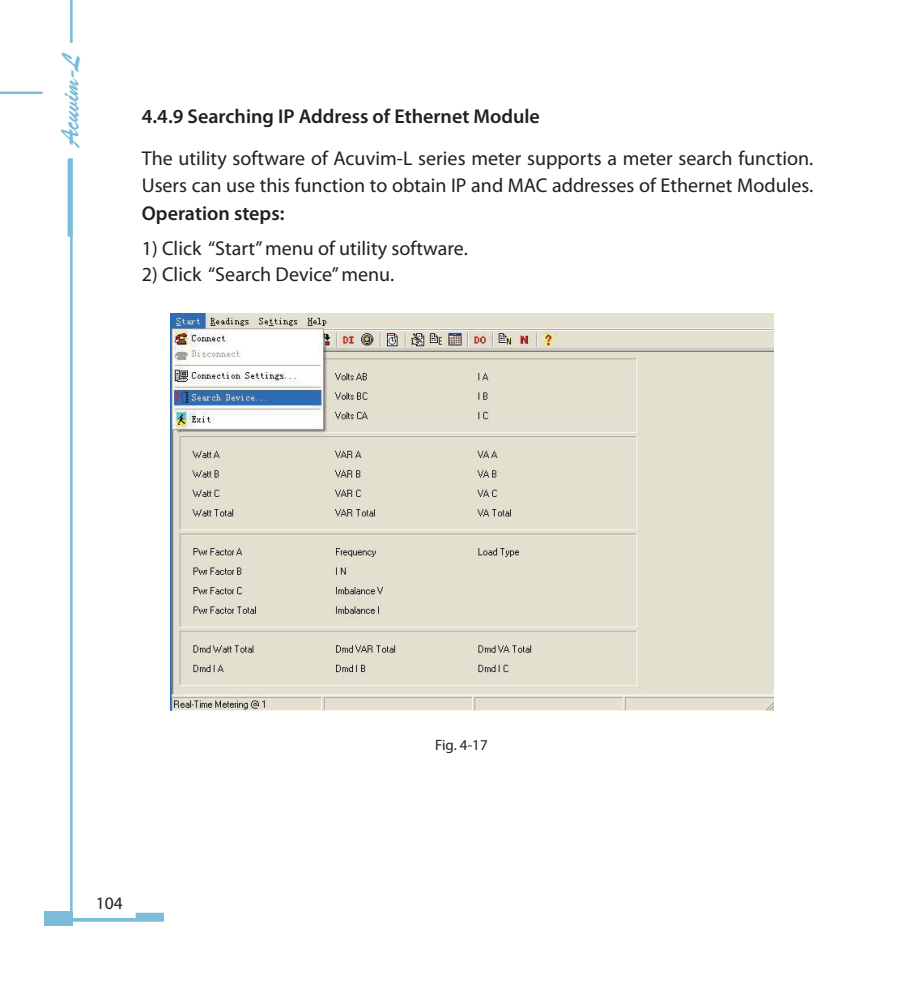
<style>
.page{position:relative;width:922px;height:993px;background:#fff}
.page>*{position:absolute;margin:0;border:0;box-sizing:border-box;transform-origin:0 0}
.t1{font:25px "Brush Script BT";color:#7bbcd9}
.t2{font:20px/27.5px "Myriad Pro";color:#231f20}
.t3{font:600 20px "Myriad Pro";color:#231f20}
.t4{font:17.5px "Myriad Pro";color:#231f20}
.t5{font:15px "Myriad Pro";color:#231f20}
</style>
<div class="page">
<svg style="left:73px;top:917px;width:63px;height:4px"></svg>
<hr style="left:70px;top:158px;width:3px;height:755px;background:#7bbcd9">
<hr style="left:0;top:91px;width:42px;height:3px;background:#7bbcd9">
<hr style="left:70px;top:0;width:3px;height:43px;background:#7bbcd9">
<div style="left:44px;top:911px;width:29px;height:14px;background:#7bbcd9"></div>
<div style="left:136px;top:912px;width:28px;height:9px;background:#7bbcd9;border:2px solid #7bbcd9"></div>
<svg style="left:68px;top:158px;width:5px;height:78px"></svg>
<img style="left:170px;top:313px;width:602px;height:397px">
<p class="t1" style="left:55px;top:147px;width:100px;rotate:-90deg">Acuvim-L</p>
<p class="t3" style="left:142px;top:104px;width:399px">4.4.9 Searching IP Address of Ethernet Module</p>
<p class="t2" style="left:142px;top:144px;width:673px">The utility software of Acuvim-L series meter supports a meter search function.<br>Users can use this function to obtain IP and MAC addresses of Ethernet Modules.</p>
<p class="t3" style="left:142px;top:200px;width:144px">Operation steps:</p>
<p class="t2" style="left:142px;top:234px;width:327px">1) Click “Start” menu of utility software.</p>
<p class="t2" style="left:142px;top:260px;width:254px">2) Click “Search Device” menu.</p>
<p class="t4" style="left:96px;top:891px;width:28px">104</p>
<p class="t5" style="left:435px;top:735px;width:54px">Fig. 4-17</p>
</div>
